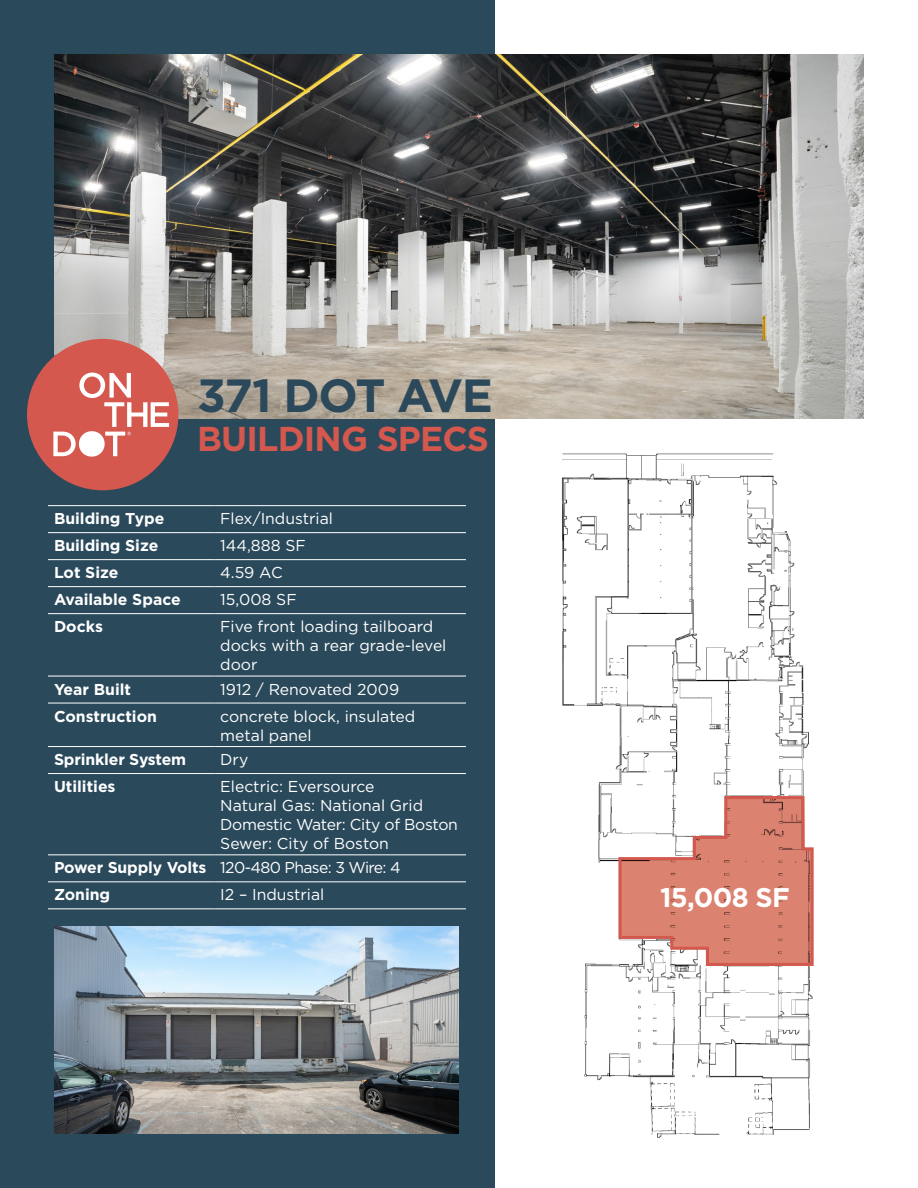
<style>
.page{position:relative;width:918px;height:1188px;background:#fff}
.page>*{position:absolute;margin:0;border:0;box-sizing:border-box;transform-origin:0 0}
.t1{font:700 46.5px "Gotham";letter-spacing:-.035em;color:#2c495c}
.t2{font:700 34.5px "Gotham";letter-spacing:-.025em;color:#d4584e}
.t3{font:700 27px "Gotham";letter-spacing:-.025em;color:#fff}
.t4{font:15.75px/18.9px "Gotham";color:#fff}
.t5{font:700 15.75px "Gotham";color:#fff}
.t6{font:15.75px "Gotham";letter-spacing:-.02em;color:#fff}
.t7{font:15.75px "Gotham";letter-spacing:-.04em;color:#fff}
</style>
<div class="page">
<div style="left:0;top:0;width:494px;height:1188px;background:#2a495b"></div>
<img style="left:54px;top:54px;width:810px;height:364px">
<hr style="left:48px;top:505px;width:166px;height:1px;background:#fff">
<hr style="left:214px;top:505px;width:252px;height:1px;background:#fff">
<hr style="left:48px;top:532px;width:166px;height:1px;background:#fff">
<hr style="left:214px;top:532px;width:252px;height:1px;background:#fff">
<hr style="left:48px;top:559px;width:166px;height:1px;background:#fff">
<hr style="left:214px;top:559px;width:252px;height:1px;background:#fff">
<hr style="left:48px;top:586px;width:166px;height:1px;background:#fff">
<hr style="left:214px;top:586px;width:252px;height:1px;background:#fff">
<hr style="left:48px;top:613px;width:166px;height:1px;background:#fff">
<hr style="left:214px;top:613px;width:252px;height:1px;background:#fff">
<hr style="left:48px;top:676px;width:166px;height:1px;background:#fff">
<hr style="left:214px;top:676px;width:252px;height:1px;background:#fff">
<hr style="left:48px;top:703px;width:166px;height:1px;background:#fff">
<hr style="left:214px;top:703px;width:252px;height:1px;background:#fff">
<hr style="left:48px;top:746px;width:166px;height:1px;background:#fff">
<hr style="left:214px;top:746px;width:252px;height:1px;background:#fff">
<hr style="left:48px;top:773px;width:166px;height:1px;background:#fff">
<hr style="left:214px;top:773px;width:252px;height:1px;background:#fff">
<hr style="left:48px;top:855px;width:166px;height:1px;background:#fff">
<hr style="left:214px;top:855px;width:252px;height:1px;background:#fff">
<hr style="left:48px;top:882px;width:166px;height:1px;background:#fff">
<hr style="left:214px;top:882px;width:252px;height:1px;background:#fff">
<hr style="left:48px;top:909px;width:166px;height:1px;background:#fff">
<hr style="left:214px;top:909px;width:252px;height:1px;background:#fff">
<div style="left:27px;top:339px;width:151px;height:151px;background:#d4584e;border-radius:50%"></div>
<svg style="left:53px;top:373px;width:116px;height:84px"></svg>
<img style="left:562px;top:453px;width:250px;height:685px">
<img style="left:54px;top:926px;width:405px;height:208px">
<svg style="left:617px;top:795px;width:197px;height:172px"></svg>
<p class="t1" style="left:197px;top:365px;width:297px">371 DOT AVE</p>
<p class="t2" style="left:197px;top:416px;width:293px">BUILDING SPECS</p>
<p class="t5" style="left:54px;top:508px;width:112px">Building Type</p>
<p class="t4" style="left:220px;top:509px;width:114px">Flex/Industrial</p>
<p class="t5" style="left:54px;top:535px;width:106px">Building Size</p>
<p class="t4" style="left:220px;top:536px;width:87px">144,888 SF</p>
<p class="t5" style="left:54px;top:562px;width:66px">Lot Size</p>
<p class="t4" style="left:220px;top:563px;width:64px">4.59 AC</p>
<p class="t5" style="left:54px;top:589px;width:128px">Available Space</p>
<p class="t4" style="left:220px;top:590px;width:78px">15,008 SF</p>
<p class="t5" style="left:54px;top:616px;width:50px">Docks</p>
<p class="t4" style="left:220px;top:617px;width:228px">Five front loading tailboard docks with a rear grade-level door</p>
<p class="t5" style="left:54px;top:679px;width:79px">Year Built</p>
<p class="t4" style="left:220px;top:679px;width:180px">1912 / Renovated 2009</p>
<p class="t5" style="left:54px;top:706px;width:104px">Construction</p>
<p class="t4" style="left:220px;top:706px;width:196px">concrete block, insulated metal panel</p>
<p class="t5" style="left:54px;top:749px;width:134px">Sprinkler System</p>
<p class="t4" style="left:220px;top:750px;width:30px">Dry</p>
<p class="t5" style="left:54px;top:776px;width:63px">Utilities</p>
<p class="t4" style="left:220px;top:777px;width:156px">Electric: Eversource</p>
<p class="t4" style="left:220px;top:796px;width:204px">Natural Gas: National Grid</p>
<p class="t6" style="left:220px;top:814px;width:239px">Domestic Water: City of Boston</p>
<p class="t4" style="left:220px;top:833px;width:170px">Sewer: City of Boston</p>
<p class="t5" style="left:54px;top:857px;width:154px">Power Supply Volts</p>
<p class="t7" style="left:220px;top:858px;width:182px">120-480 Phase: 3 Wire: 4</p>
<p class="t5" style="left:54px;top:884px;width:58px">Zoning</p>
<p class="t4" style="left:220px;top:885px;width:106px">I2 – Industrial</p>
<p class="t3" style="left:660px;top:880px;width:131px">15,008 SF</p>
</div>
